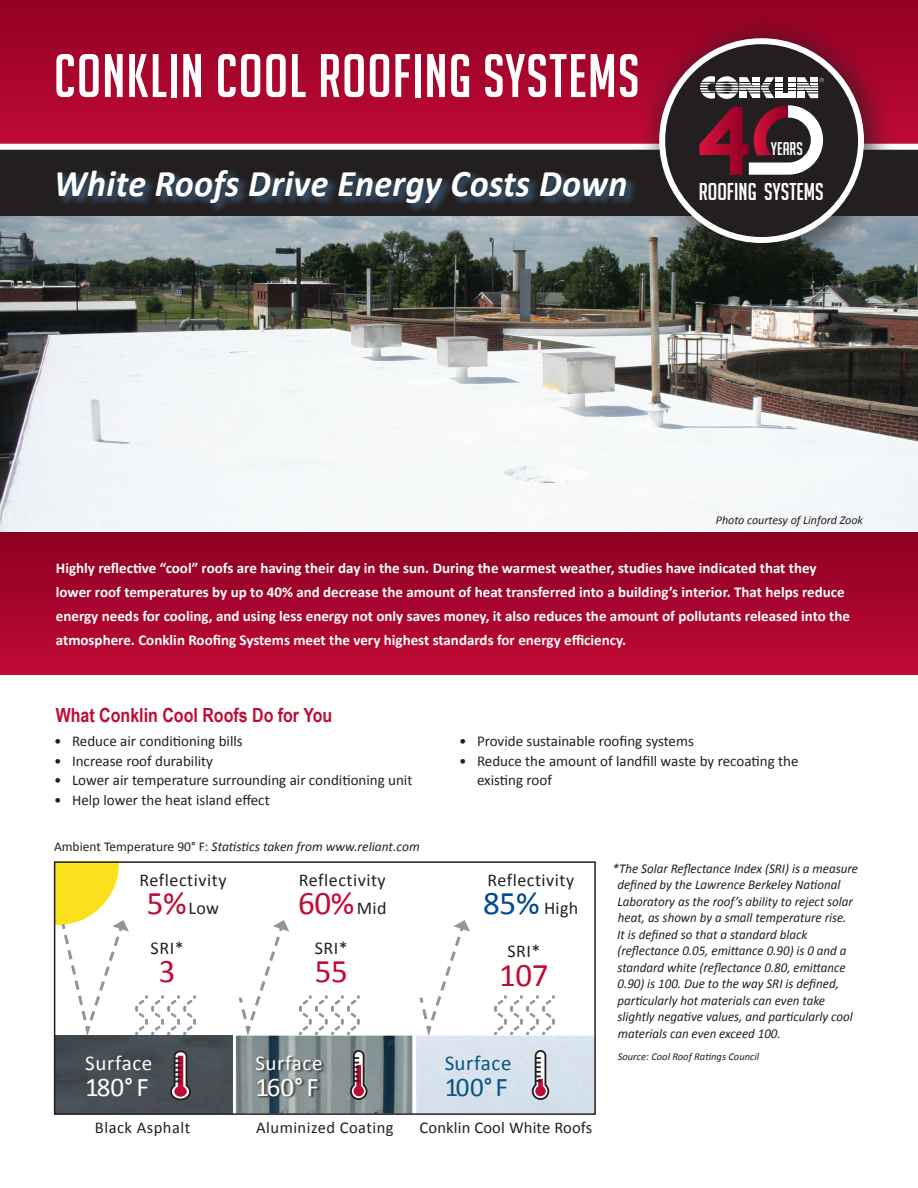
<style>
.page{position:relative;width:918px;height:1188px;background:#fff}
.page>*{position:absolute;margin:0;border:0;box-sizing:border-box;transform-origin:0 0}
.t1{font:60px "Big Noodle Titling";letter-spacing:.02em;color:#fff}
.t2{font:italic 700 37.8px "Calibri";letter-spacing:.01em;color:#fff;scale:.95 1}
.t3{font:33px "Calibri";letter-spacing:-.01em;color:#c00b36}
.t4{font:27px "Calibri";letter-spacing:-.04em;color:#fff}
.t5{font:27px "Calibri";color:#0a547f}
.t6{font:23.7px "Big Noodle Titling";color:#fff}
.t7{font:21px "Calibri";letter-spacing:.03em;color:#fff}
.t8{font:21px "Calibri";letter-spacing:.03em;color:#0a547f}
.t9{font:700 19.5px "Arial Narrow";color:#c00b36}
.t10{font:18px/28.5px "Calibri";letter-spacing:.03em;color:#231f20;text-align:center}
.t11{font:18px "Big Noodle Titling";color:#fff}
.t12{font:16.5px "Calibri";letter-spacing:.03em;color:#231f20}
.t13{font:16.5px "Calibri";letter-spacing:.01em;color:#231f20}
.t14{font:700 15px/24px "Calibri";color:#fff}
.t15{font:15px/19.5px "Calibri";color:#231f20}
.t16{font:italic 13.5px/16.5px "Calibri";color:#231f20;scale:.96 1}
.t17{font:italic 13.5px "Calibri";color:#231f20}
.t18{font:italic 12px "Calibri";color:#231f20}
.t19{font:italic 10.5px "Calibri";color:#231f20}
.s1{font-style:normal}
.s2{font-size:33px;color:#c00b36}
.s3{font-size:18px;color:#231f20}
.s4{font-size:33px;color:#014990}
</style>
<div class="page">
<img style="left:0;top:216px;width:918px;height:317px">
<div style="left:0;top:167px;width:918px;height:49px;background:#231f20"></div>
<div style="left:0;top:0;width:918px;height:167px;background:#231f20"></div>
<svg style="left:0;top:0;width:918px;height:144px;background:#a7052c"></svg>
<div style="left:0;top:144px;width:918px;height:6px;background:#fff"></div>
<div style="left:635px;top:14px;width:263px;height:263px;background:#231f20;opacity:.65"></div>
<div style="left:662px;top:41px;width:199px;height:199px;background:#231f20;border-radius:50%"></div>
<div style="left:659px;top:38px;width:205px;height:205px;border:6px solid #fff;border-radius:50%"></div>
<div style="left:775px;top:93px;width:12px;height:5px;background:#fff"></div>
<svg style="left:788px;top:77px;width:36px;height:21px"></svg>
<svg style="left:700px;top:76px;width:82px;height:23px"></svg>
<svg style="left:699px;top:105px;width:124px;height:70px"></svg>
<div style="left:0;top:533px;width:918px;height:142px;background:linear-gradient(to bottom,#8d0021,#bf0a37)"></div>
<img style="left:57px;top:1036px;width:175px;height:76px">
<img style="left:236px;top:1036px;width:176px;height:76px">
<svg style="left:349px;top:1049px;width:19px;height:52px"></svg>
<svg style="left:531px;top:1049px;width:19px;height:52px"></svg>
<div style="left:256px;top:1056px;width:69px;height:43px;background:#231f20;opacity:.75"></div>
<svg style="left:237px;top:920px;width:52px;height:122px"></svg>
<svg style="left:417px;top:920px;width:53px;height:122px"></svg>
<svg style="left:169px;top:1050px;width:23px;height:51px"></svg>
<svg style="left:57px;top:864px;width:140px;height:178px"></svg>
<svg style="left:298px;top:995px;width:63px;height:42px"></svg>
<svg style="left:493px;top:995px;width:63px;height:42px"></svg>
<div style="left:54px;top:861px;width:542px;height:254px;border:2px solid #231f20"></div>
<div style="left:55px;top:168px;width:583px;height:47px;background:#3e6688;opacity:.65"></div>
<h1 class="t1" style="left:54px;top:43px;width:587px">CONKLIN COOL ROOFING SYSTEMS</h1>
<h2 class="t2" style="left:54px;top:159px;width:605px">White Roofs Drive Energy Costs Down</h2>
<h3 class="t11" style="left:771px;top:139px;width:33px">YEARS</h3>
<h3 class="t6" style="left:699px;top:179px;width:126px">ROOFING SYSTEMS</h3>
<p class="t18" style="left:716px;top:512px;width:149px">Photo courtesy of Linford Zook</p>
<p class="t14" style="left:56px;top:556px;width:796px">Highly reflective “cool” roofs are having their day in the sun. During the warmest weather, studies have indicated that they lower roof temperatures by up to 40% and decrease the amount of heat transferred into a building’s interior. That helps reduce energy needs for cooling, and using less energy not only saves money, it also reduces the amount of pollutants released into the atmosphere. Conklin Roofing Systems meet the very highest standards for energy efficiency.</p>
<h3 class="t9" style="left:56px;top:703px;width:278px">What Conklin Cool Roofs Do for You</h3>
<p class="t15" style="left:54px;top:731px;width:190px">• Reduce air conditioning bills</p>
<p class="t15" style="left:54px;top:750px;width:161px">• Increase roof durability</p>
<p class="t15" style="left:54px;top:770px;width:360px">• Lower air temperature surrounding air conditioning unit</p>
<p class="t15" style="left:54px;top:789px;width:217px">• Help lower the heat island effect</p>
<p class="t17" style="left:54px;top:837px;width:367px"><span class="s1">Ambient Temperature 90° F:</span> Statistics taken from www.reliant.com</p>
<h3 class="t10" style="left:140px;top:865px;width:88px">Reflectivity<br><span class="s2">5%</span> Low</h3>
<h3 class="t10" style="left:151px;top:933px;width:35px">SRI*</h3>
<h3 class="t3" style="left:159px;top:951px;width:18px">3</h3>
<h3 class="t7" style="left:85px;top:1050px;width:69px">Surface</h3>
<h3 class="t4" style="left:85px;top:1070px;width:65px">180° F</h3>
<h3 class="t10" style="left:299px;top:865px;width:88px">Reflectivity</h3>
<h3 class="t3" style="left:298px;top:883px;width:90px">60%<span class="s3">Mid</span></h3>
<h3 class="t10" style="left:315px;top:933px;width:35px">SRI*</h3>
<h3 class="t3" style="left:315px;top:951px;width:35px">55</h3>
<h3 class="t7" style="left:255px;top:1050px;width:69px">Surface</h3>
<h3 class="t4" style="left:255px;top:1070px;width:65px">160° F</h3>
<p class="t15" style="left:459px;top:731px;width:236px">• Provide sustainable roofing systems</p>
<p class="t15" style="left:477px;top:750px;width:323px;text-indent:-18px">• Reduce the amount of landfill waste by recoating the existing roof</p>
<h3 class="t10" style="left:483px;top:865px;width:97px;text-align:left">Reflectivity<br><span class="s4">85%</span> High</h3>
<h3 class="t10" style="left:507px;top:936px;width:35px">SRI*</h3>
<h3 class="t3" style="left:499px;top:954px;width:51px">107</h3>
<h3 class="t8" style="left:445px;top:1050px;width:68px">Surface</h3>
<h3 class="t5" style="left:445px;top:1070px;width:65px">100° F</h3>
<p class="t16" style="left:617px;top:860px;width:252px;text-indent:-5px">*The Solar Reflectance Index (SRI) is a measure defined by the Lawrence Berkeley National Laboratory as the roof’s ability to reject solar heat, as shown by a small temperature rise.<br>It is defined so that a standard black (reflectance 0.05, emittance 0.90) is 0 and a standard white (reflectance 0.80, emittance 0.90) is 100. Due to the way SRI is defined, particularly hot materials can even take slightly negative values, and particularly cool materials can even exceed 100.</p>
<p class="t19" style="left:618px;top:1050px;width:143px">Source: Cool Roof Ratings Council</p>
<p class="t12" style="left:95px;top:1118px;width:97px">Black Asphalt</p>
<p class="t12" style="left:256px;top:1118px;width:139px">Aluminized Coating</p>
<p class="t13" style="left:420px;top:1118px;width:174px">Conklin Cool White Roofs</p>
</div>
